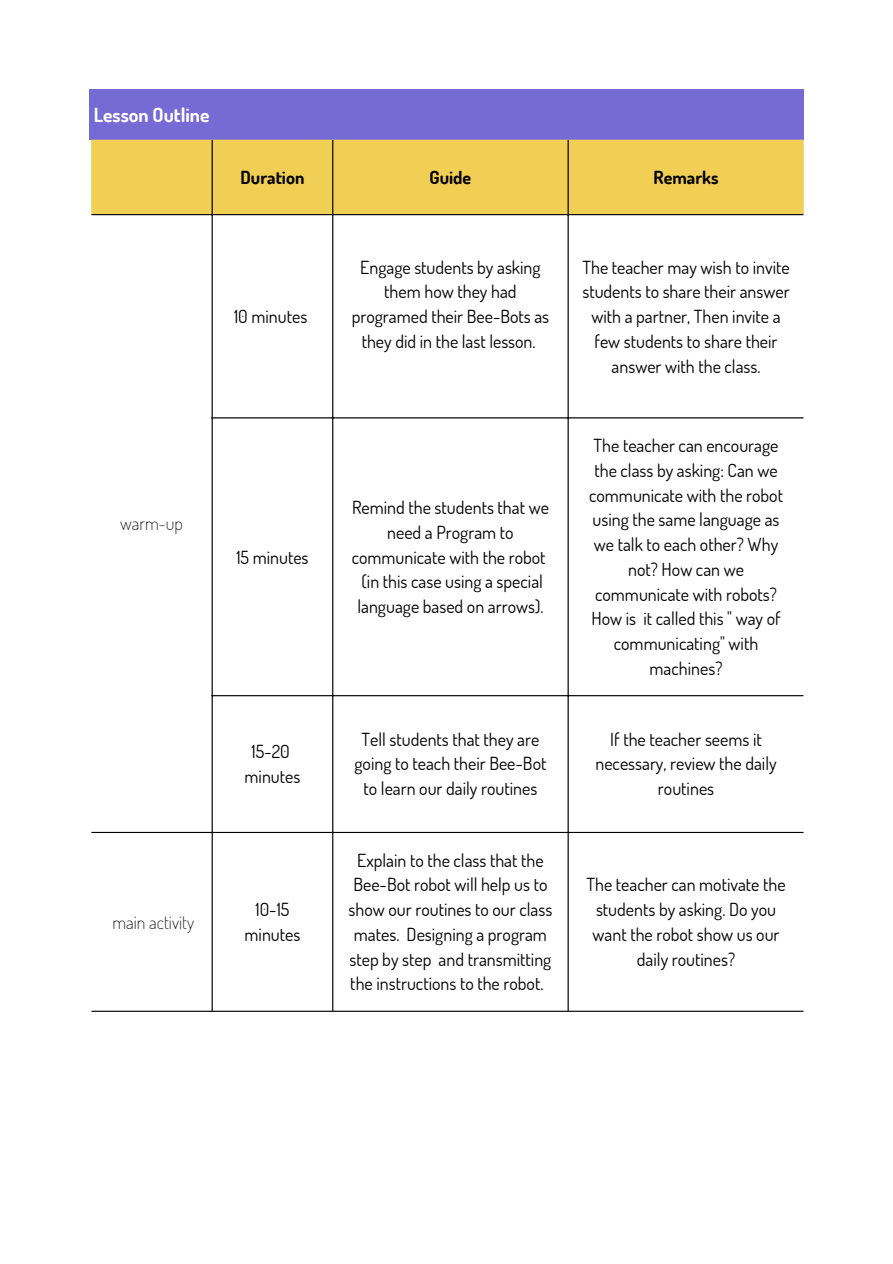
<style>
.page{position:relative;width:893px;height:1264px;background:#fff}
.page>*{position:absolute;margin:0;border:0;box-sizing:border-box;transform-origin:0 0}
.t1{font:700 19.5px "Dosis";color:#fff}
.t2{font:18px/24.8px "Dosis";color:#000;text-align:center}
.t3{font:700 18px "Dosis";color:#000}
.t4{font:200 18px "Dosis";color:#000}
</style>
<div class="page">
<div style="left:89px;top:89px;width:714px;height:50px;background:#766ad4"></div>
<div style="left:91px;top:140px;width:712px;height:74px;background:#f1ce54"></div>
<hr style="left:211px;top:140px;width:2px;height:870px;background:#000">
<hr style="left:332px;top:140px;width:1px;height:870px;background:#000">
<hr style="left:567px;top:140px;width:1px;height:870px;background:#000">
<hr style="left:91px;top:214px;width:712px;height:1px;background:#000">
<hr style="left:211px;top:417px;width:592px;height:1px;background:#000">
<hr style="left:211px;top:695px;width:592px;height:1px;background:#000">
<hr style="left:91px;top:831px;width:712px;height:2px;background:#000">
<hr style="left:91px;top:1010px;width:712px;height:1px;background:#000">
<p class="t1" style="left:94px;top:102px;width:117px">Lesson Outline</p>
<p class="t3" style="left:240px;top:165px;width:65px">Duration</p>
<p class="t3" style="left:429px;top:165px;width:43px">Guide</p>
<p class="t3" style="left:653px;top:165px;width:66px">Remarks</p>
<p class="t2" style="left:234px;top:304px;width:75px">10 minutes</p>
<p class="t4" style="left:120px;top:511px;width:64px">warm-up</p>
<p class="t2" style="left:236px;top:544px;width:74px">15 minutes</p>
<p class="t4" style="left:112px;top:910px;width:83px">main activity</p>
<p class="t2" style="left:244px;top:738px;width:57px">15-20 minutes</p>
<p class="t2" style="left:244px;top:896px;width:57px">10-15 minutes</p>
<p class="t2" style="left:351px;top:254px;width:199px">Engage students by asking them how they had programed their Bee-Bots as they did in the last lesson.</p>
<p class="t2" style="left:582px;top:254px;width:209px">The teacher may wish to invite students to share their answer with a partner, Then invite a few students to share their answer with the class.</p>
<p class="t2" style="left:351px;top:494px;width:199px">Remind the students that we need a Program to communicate with the robot (in this case using a special language based on arrows).</p>
<p class="t2" style="left:589px;top:433px;width:195px">The teacher can encourage the class by asking: Can we communicate with the robot using the same language as we talk to each other? Why not? How can we communicate with robots?<br>How is it called this " way of communicating" with machines?</p>
<p class="t2" style="left:354px;top:726px;width:193px">Tell students that they are going to teach their Bee-Bot to learn our daily routines</p>
<p class="t2" style="left:595px;top:726px;width:183px">If the teacher seems it necessary, review the daily routines</p>
<p class="t2" style="left:348px;top:847px;width:205px">Explain to the class that the<br>Bee-Bot robot will help us to show our routines to our class mates. Designing a program step by step and transmitting the instructions to the robot.</p>
<p class="t2" style="left:586px;top:872px;width:201px">The teacher can motivate the students by asking. Do you want the robot show us our daily routines?</p>
</div>
